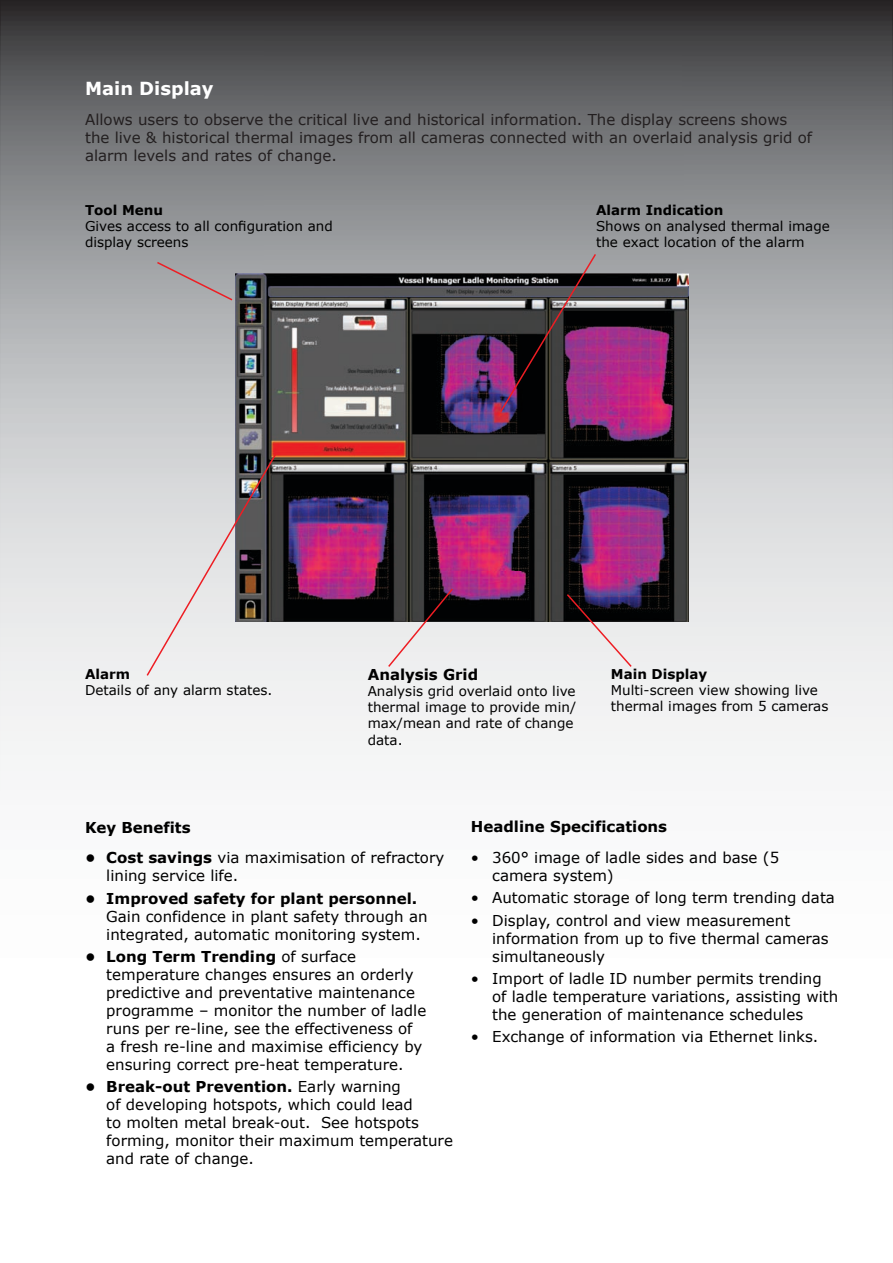
<style>
.page{position:relative;width:893px;height:1263px;background:#fff}
.page>*{position:absolute;margin:0;border:0;box-sizing:border-box;transform-origin:0 0}
.t1{font:700 18px "Verdana";color:#fff}
.t2{font:15px/18px "Verdana";color:#000}
.t3{font:15px/18px "Verdana";color:#231f20}
.t4{font:700 15px "Verdana";color:#000}
.t5{font:13.5px/16.2px "Verdana";color:#000}
.t6{font:700 13.5px "Verdana";color:#000}
.s1{font-weight:700}
</style>
<div class="page">
<img style="left:630px;top:579px;width:263px;height:302px">
<img style="left:0;top:0;width:262px;height:632px">
<img style="left:278px;top:621px;width:287px;height:11px">
<img style="left:683px;top:0;width:210px;height:579px">
<img style="left:262px;top:0;width:421px;height:274px">
<img style="left:236px;top:274px;width:452px;height:347px">
<svg style="left:499px;top:252px;width:98px;height:162px;background:#5a3f53"></svg>
<svg style="left:565px;top:592px;width:68px;height:76px;background:#9a949d"></svg>
<div style="left:155px;top:261px;width:79px;height:41px;background:#a7a9ac"></div>
<svg style="left:145px;top:452px;width:133px;height:225px;background:#bebcbd"></svg>
<svg style="left:387px;top:587px;width:67px;height:81px;background:#979192"></svg>
<p class="t1" style="left:85px;top:75px;width:130px">Main Display</p>
<p class="t3" style="left:85px;top:111px;width:728px">Allows users to observe the critical live and historical information. The display screens shows the live &amp; historical thermal images from all cameras connected with an overlaid analysis grid of alarm levels and rates of change.</p>
<p class="t6" style="left:85px;top:200px;width:79px">Tool Menu</p>
<p class="t5" style="left:85px;top:218px;width:249px">Gives access to all configuration and display screens</p>
<p class="t6" style="left:596px;top:200px;width:129px">Alarm Indication</p>
<p class="t5" style="left:596px;top:218px;width:235px">Shows on analysed thermal image the exact location of the alarm</p>
<p class="t6" style="left:85px;top:664px;width:47px">Alarm</p>
<p class="t5" style="left:85px;top:682px;width:189px">Details of any alarm states.</p>
<p class="t4" style="left:368px;top:664px;width:112px">Analysis Grid</p>
<p class="t5" style="left:368px;top:683px;width:210px">Analysis grid overlaid onto live thermal image to provide min/ max/mean and rate of change data.</p>
<p class="t6" style="left:611px;top:664px;width:98px">Main Display</p>
<p class="t5" style="left:611px;top:682px;width:219px">Multi-screen view showing live thermal images from 5 cameras</p>
<p class="t4" style="left:85px;top:816px;width:107px">Key Benefits</p>
<p class="t2" style="left:106px;top:849px;width:339px;text-indent:-21px"><span class="s1">• Cost savings</span> via maximisation of refractory lining service life.</p>
<p class="t4" style="left:85px;top:887px;width:334px">• Improved safety for plant personnel.</p>
<p class="t2" style="left:106px;top:907px;width:323px">Gain confidence in plant safety through an integrated, automatic monitoring system.</p>
<p class="t2" style="left:106px;top:947px;width:321px;text-indent:-21px"><span class="s1">• Long Term Trending</span> of surface temperature changes ensures an orderly predictive and preventative maintenance programme – monitor the number of ladle runs per re-line, see the effectiveness of<br>a fresh re-line and maximise efficiency by ensuring correct pre-heat temperature.</p>
<p class="t2" style="left:106px;top:1077px;width:348px;text-indent:-21px"><span class="s1">• Break-out Prevention.</span> Early warning<br>of developing hotspots, which could lead<br>to molten metal break-out. See hotspots forming, monitor their maximum temperature and rate of change.</p>
<p class="t4" style="left:471px;top:816px;width:198px">Headline Specifications</p>
<p class="t2" style="left:492px;top:849px;width:288px;text-indent:-21px">• 360° image of ladle sides and base (5 camera system)</p>
<p class="t2" style="left:471px;top:889px;width:365px">• Automatic storage of long term trending data</p>
<p class="t2" style="left:492px;top:911px;width:338px;text-indent:-21px">• Display, control and view measurement information from up to five thermal cameras simultaneously</p>
<p class="t2" style="left:492px;top:969px;width:348px;text-indent:-21px">• Import of ladle ID number permits trending of ladle temperature variations, assisting with the generation of maintenance schedules</p>
<p class="t2" style="left:471px;top:1028px;width:349px">• Exchange of information via Ethernet links.</p>
</div>
